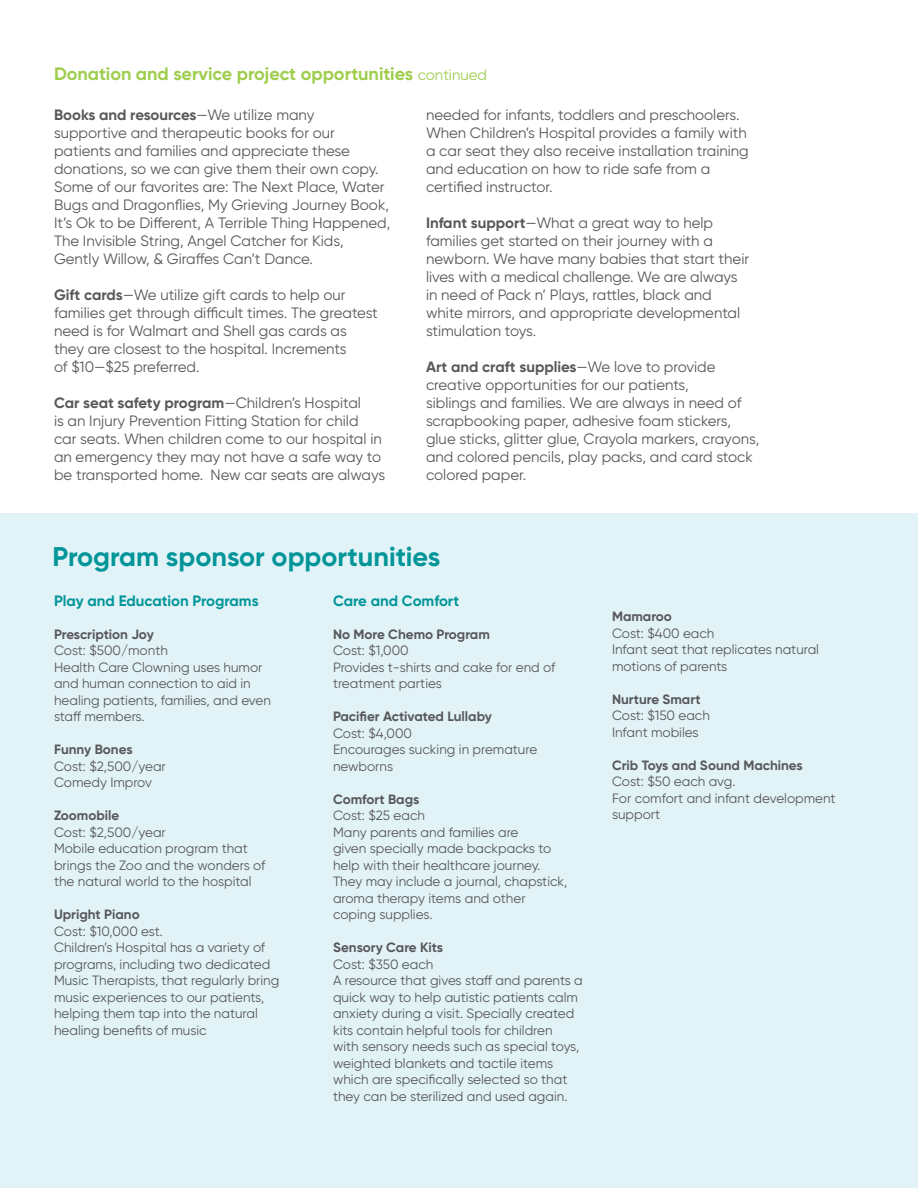
<style>
.page{position:relative;width:918px;height:1188px;background:#fff}
.page>*{position:absolute;margin:0;border:0;box-sizing:border-box;transform-origin:0 0}
._18_21_subhead_-_bol{font:700 27px "Gilroy";color:#009598}
._12_15_subhead_-_bol{font:700 18px "Gilroy";color:#9fcd4d}
._10_12_body_copy_-_r{font:15px/18px "Gilroy";color:#57585a}
._10_12_body_copy_-_r-2{font:700 15px "Gilroy";color:#009598}
._10_12_body_copy_-_r-3{font:13.5px/16.5px "Gilroy";color:#57585a}
._10_12_body_copy_-_r-4{font:700 13.5px "Gilroy";color:#57585a}
.s1{font-weight:400;font-size:15px}
.s2{font-weight:700}
</style>
<div class="page">
<div style="left:0;top:513px;width:918px;height:675px;background:#e2f3f8"></div>
<p class="_12_15_subhead_-_bol" style="left:54px;top:63px;width:435px">Donation and service project opportunities <span class="s1">continued</span></p>
<p class="_10_12_body_copy_-_r" style="left:54px;top:106px;width:338px"><span class="s2">Books and resources</span>—We utilize many supportive and therapeutic books for our patients and families and appreciate these donations, so we can give them their own copy.<br>Some of our favorites are: The Next Place, Water Bugs and Dragonflies, My Grieving Journey Book, It’s Ok to be Different, A Terrible Thing Happened, The Invisible String, Angel Catcher for Kids, Gently Willow, &amp; Giraffes Can’t Dance.</p>
<p class="_10_12_body_copy_-_r" style="left:54px;top:286px;width:325px"><span class="s2">Gift cards</span>—We utilize gift cards to help our families get through difficult times. The greatest need is for Walmart and Shell gas cards as they are closest to the hospital. Increments<br>of $10—$25 preferred.</p>
<p class="_10_12_body_copy_-_r" style="left:54px;top:394px;width:333px"><span class="s2">Car seat safety program</span>—Children’s Hospital<br>is an Injury Prevention Fitting Station for child<br>car seats. When children come to our hospital in an emergency they may not have a safe way to be transported home. New car seats are always</p>
<p class="_10_12_body_copy_-_r" style="left:426px;top:106px;width:324px">needed for infants, toddlers and preschoolers.<br>When Children’s Hospital provides a family with a car seat they also receive installation training and education on how to ride safe from a certified instructor.</p>
<p class="_10_12_body_copy_-_r" style="left:426px;top:214px;width:325px"><span class="s2">Infant support</span>—What a great way to help families get started on their journey with a newborn. We have many babies that start their lives with a medical challenge. We are always in need of Pack n’ Plays, rattles, black and white mirrors, and appropriate developmental stimulation toys.</p>
<p class="_10_12_body_copy_-_r" style="left:426px;top:358px;width:335px"><span class="s2">Art and craft supplies</span>—We love to provide creative opportunities for our patients,<br>siblings and families. We are always in need of scrapbooking paper, adhesive foam stickers, glue sticks, glitter glue, Crayola markers, crayons, and colored pencils, play packs, and card stock colored paper.</p>
<p class="_18_21_subhead_-_bol" style="left:52px;top:540px;width:389px">Program sponsor opportunities</p>
<p class="_10_12_body_copy_-_r-2" style="left:54px;top:591px;width:206px">Play and Education Programs</p>
<p class="_10_12_body_copy_-_r-4" style="left:54px;top:626px;width:101px">Prescription Joy</p>
<p class="_10_12_body_copy_-_r-3" style="left:54px;top:642px;width:115px">Cost: $500/month</p>
<p class="_10_12_body_copy_-_r-3" style="left:54px;top:659px;width:218px">Health Care Clowning uses humor and human connection to aid in healing patients, families, and even staff members.</p>
<p class="_10_12_body_copy_-_r-4" style="left:54px;top:741px;width:80px">Funny Bones</p>
<p class="_10_12_body_copy_-_r-3" style="left:54px;top:758px;width:113px">Cost: $2,500/year</p>
<p class="_10_12_body_copy_-_r-3" style="left:54px;top:774px;width:100px">Comedy Improv</p>
<p class="_10_12_body_copy_-_r-4" style="left:54px;top:807px;width:67px">Zoomobile</p>
<p class="_10_12_body_copy_-_r-3" style="left:54px;top:824px;width:113px">Cost: $2,500/year</p>
<p class="_10_12_body_copy_-_r-3" style="left:54px;top:840px;width:213px">Mobile education program that brings the Zoo and the wonders of the natural world to the hospital</p>
<p class="_10_12_body_copy_-_r-4" style="left:54px;top:906px;width:87px">Upright Piano</p>
<p class="_10_12_body_copy_-_r-3" style="left:54px;top:923px;width:110px">Cost: $10,000 est.</p>
<p class="_10_12_body_copy_-_r-3" style="left:54px;top:939px;width:227px">Children’s Hospital has a variety of programs, including two dedicated Music Therapists, that regularly bring music experiences to our patients, helping them tap into the natural healing benefits of music</p>
<p class="_10_12_body_copy_-_r-2" style="left:333px;top:591px;width:128px">Care and Comfort</p>
<p class="_10_12_body_copy_-_r-4" style="left:333px;top:626px;width:158px">No More Chemo Program</p>
<p class="_10_12_body_copy_-_r-3" style="left:333px;top:642px;width:77px">Cost: $1,000</p>
<p class="_10_12_body_copy_-_r-3" style="left:333px;top:659px;width:224px">Provides t-shirts and cake for end of treatment parties</p>
<p class="_10_12_body_copy_-_r-4" style="left:333px;top:708px;width:160px">Pacifier Activated Lullaby</p>
<p class="_10_12_body_copy_-_r-3" style="left:333px;top:725px;width:81px">Cost: $4,000</p>
<p class="_10_12_body_copy_-_r-3" style="left:333px;top:741px;width:206px">Encourages sucking in premature newborns</p>
<p class="_10_12_body_copy_-_r-4" style="left:333px;top:791px;width:88px">Comfort Bags</p>
<p class="_10_12_body_copy_-_r-3" style="left:333px;top:807px;width:94px">Cost: $25 each</p>
<p class="_10_12_body_copy_-_r-3" style="left:333px;top:824px;width:236px">Many parents and families are<br>given specially made backpacks to help with their healthcare journey.<br>They may include a journal, chapstick, aroma therapy items and other coping supplies.</p>
<p class="_10_12_body_copy_-_r-4" style="left:333px;top:939px;width:112px">Sensory Care Kits</p>
<p class="_10_12_body_copy_-_r-3" style="left:333px;top:956px;width:102px">Cost: $350 each</p>
<p class="_10_12_body_copy_-_r-3" style="left:333px;top:972px;width:251px">A resource that gives staff and parents a quick way to help autistic patients calm anxiety during a visit. Specially created kits contain helpful tools for children<br>with sensory needs such as special toys, weighted blankets and tactile items which are specifically selected so that they can be sterilized and used again.</p>
<p class="_10_12_body_copy_-_r-4" style="left:612px;top:608px;width:61px">Mamaroo</p>
<p class="_10_12_body_copy_-_r-3" style="left:612px;top:625px;width:104px">Cost: $400 each</p>
<p class="_10_12_body_copy_-_r-3" style="left:612px;top:641px;width:209px">Infant seat that replicates natural motions of parents</p>
<p class="_10_12_body_copy_-_r-4" style="left:612px;top:691px;width:90px">Nurture Smart</p>
<p class="_10_12_body_copy_-_r-3" style="left:612px;top:707px;width:99px">Cost: $150 each</p>
<p class="_10_12_body_copy_-_r-3" style="left:612px;top:724px;width:88px">Infant mobiles</p>
<p class="_10_12_body_copy_-_r-4" style="left:612px;top:757px;width:192px">Crib Toys and Sound Machines</p>
<p class="_10_12_body_copy_-_r-3" style="left:612px;top:773px;width:125px">Cost: $50 each avg.</p>
<p class="_10_12_body_copy_-_r-3" style="left:612px;top:790px;width:225px">For comfort and infant development support</p>
</div>
